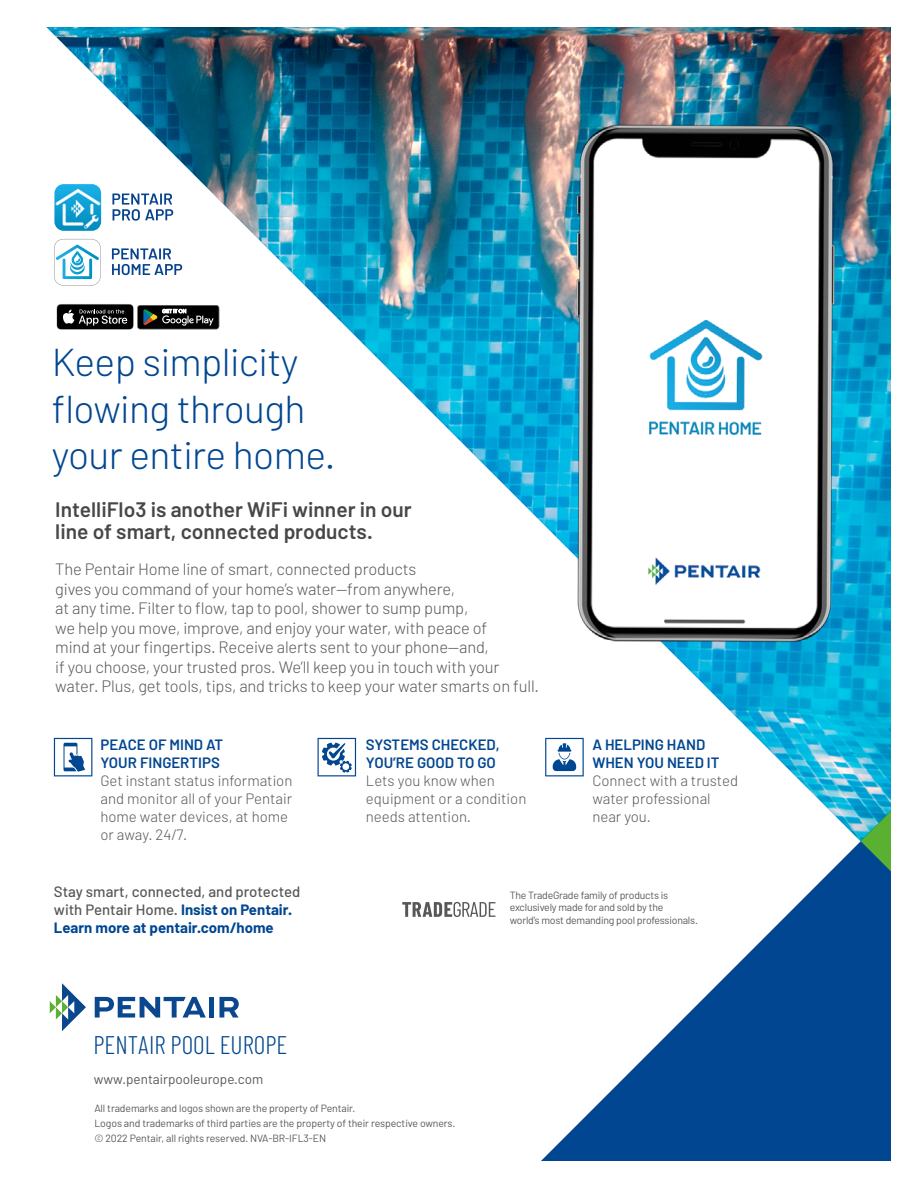
<style>
.page{position:relative;width:918px;height:1188px;background:#fff}
.page>*{position:absolute;margin:0;border:0;box-sizing:border-box;transform-origin:0 0}
.t1{font:300 39px/46.5px "Barlow";letter-spacing:-.015em;color:#004691}
.t2{font:300 25.5px "Barlow Condensed";color:#004691}
.t3{font:600 21px/22.2px "Barlow";color:#474747}
.t4{font:300 16.5px/19.5px "Barlow";letter-spacing:-.01em;color:#575756}
.t5{font:300 15px/18px "Barlow";color:#575756}
.t6{font:500 15px/18px "Barlow";color:#575756}
.t7{font:600 15px/18px "Barlow";color:#004691}
.t8{font:13.5px "Barlow";color:#575756}
.t9{font:10.5px/15px "Barlow";letter-spacing:-.01em;color:#575756}
.s1{font-weight:700;color:#004691}
</style>
<div class="page">
<img style="left:47px;top:28px;width:843px;height:756px">
<svg style="left:542px;top:784px;width:348px;height:376px"></svg>
<svg style="left:861px;top:784px;width:29px;height:115px;background:#288690"></svg>
<svg style="left:54px;top:239px;width:47px;height:47px"></svg>
<svg style="left:112px;top:248px;width:70px;height:27px"></svg>
<img style="left:54px;top:184px;width:47px;height:47px">
<svg style="left:112px;top:194px;width:61px;height:27px"></svg>
<img style="left:560px;top:113px;width:290px;height:542px">
<svg style="left:50px;top:983px;width:36px;height:48px"></svg>
<svg style="left:95px;top:997px;width:111px;height:21px"></svg>
<div style="left:209px;top:997px;width:5px;height:21px;background:#0a478e"></div>
<svg style="left:219px;top:997px;width:20px;height:21px"></svg>
<svg style="left:54px;top:738px;width:38px;height:38px"></svg>
<svg style="left:545px;top:738px;width:39px;height:38px"></svg>
<svg style="left:318px;top:738px;width:38px;height:38px"></svg>
<svg style="left:402px;top:902px;width:93px;height:15px"></svg>
<svg style="left:56px;top:304px;width:163px;height:26px;background:#3c3d3c"></svg>
<h1 class="t1" style="left:52px;top:338px;width:285px">Keep simplicity flowing through your entire home.</h1>
<p class="t3" style="left:55px;top:498px;width:358px">IntelliFlo3 is another WiFi winner in our line of smart, connected products.</p>
<p class="t4" style="left:55px;top:559px;width:485px">The Pentair Home line of smart, connected products<br>gives you command of your home’s water—from anywhere,<br>at any time. Filter to flow, tap to pool, shower to sump pump,<br>we help you move, improve, and enjoy your water, with peace of<br>mind at your fingertips. Receive alerts sent to your phone—and,<br>if you choose, your trusted pros. We’ll keep you in touch with your water. Plus, get tools, tips, and tricks to keep your water smarts on full.</p>
<p class="t7" style="left:100px;top:736px;width:124px">PEACE OF MIND AT<br>YOUR FINGERTIPS</p>
<p class="t5" style="left:100px;top:772px;width:194px">Get instant status information and monitor all of your Pentair home water devices, at home or away. 24/7.</p>
<p class="t7" style="left:366px;top:736px;width:135px">SYSTEMS CHECKED,<br>YOU’RE GOOD TO GO</p>
<p class="t5" style="left:366px;top:772px;width:162px">Lets you know when equipment or a condition needs attention.</p>
<p class="t7" style="left:592px;top:736px;width:129px">A HELPING HAND<br>WHEN YOU NEED IT</p>
<p class="t5" style="left:592px;top:772px;width:147px">Connect with a trusted water professional near you.</p>
<p class="t6" style="left:54px;top:883px;width:248px">Stay smart, connected, and protected with Pentair Home. <span class="s1">Insist on Pentair.<br>Learn more at pentair.com/home</span></p>
<p class="t9" style="left:510px;top:888px;width:190px;line-height:12.6px">The TradeGrade family of products is exclusively made for and sold by the<br>world’s most demanding pool professionals.</p>
<h2 class="t2" style="left:94px;top:1029px;width:195px">PENTAIR POOL EUROPE</h2>
<p class="t8" style="left:94px;top:1071px;width:171px">www.pentairpooleurope.com</p>
<p class="t9" style="left:94px;top:1100px;width:363px">All trademarks and logos shown are the property of Pentair.<br>Logos and trademarks of third parties are the property of their respective owners. © 2022 Pentair, all rights reserved. NVA-BR-IFL3-EN</p>
</div>
